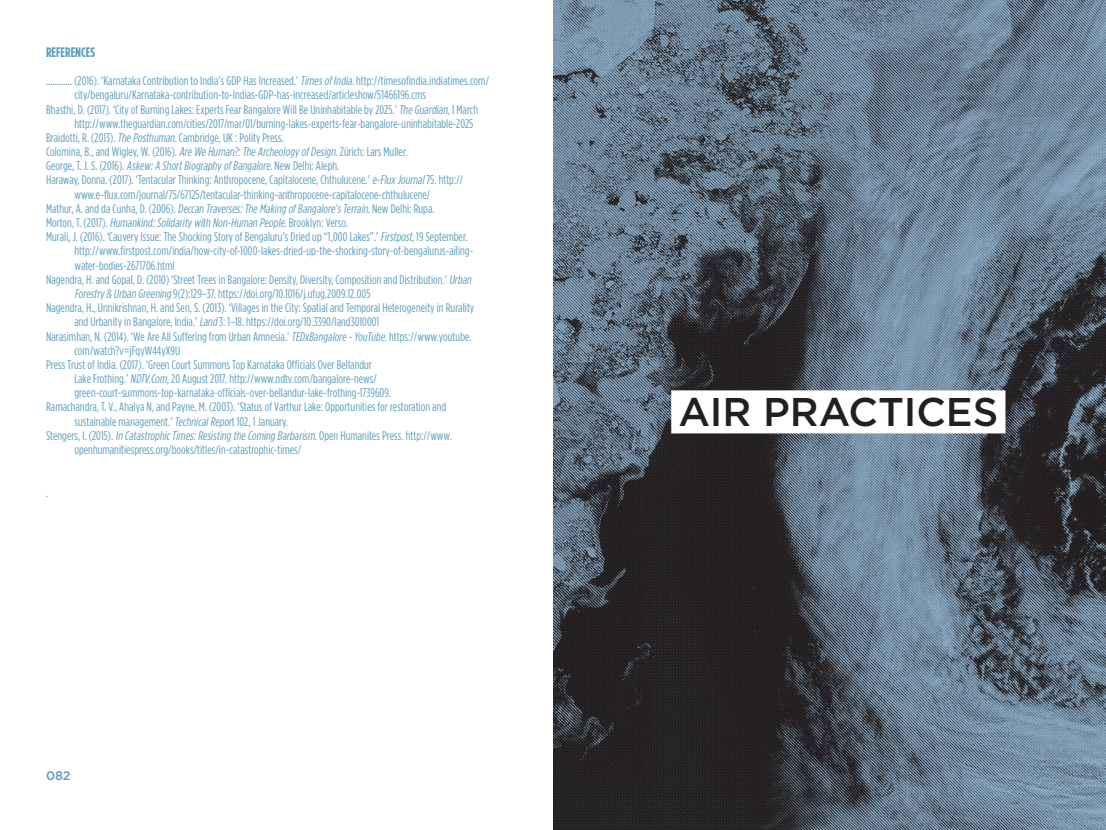
<style>
.page{position:relative;width:1106px;height:830px;background:#fff}
.page>*{position:absolute;margin:0;border:0;box-sizing:border-box;transform-origin:0 0}
.t1{font:500 40px "Gotham";color:#231f20}
.t2{font:700 condensed 13.75px "Gotham";letter-spacing:.005em;color:#5a9dbf}
.t3{font:condensed 12.5px "Gotham";letter-spacing:.005em;color:#5a9dbf}
.t4{font:italic condensed 12.5px "Gotham";color:#5a9dbf}
.t5{font:500 12.5px "Gotham";color:#5a9dbf}
.s1{font-style:italic}
.s2{font-style:normal}
</style>
<div class="page">
<img style="left:553px;top:0;width:553px;height:829px">
<div style="left:671px;top:390px;width:334px;height:43px;background:#fff"></div>
<p class="t2" style="left:46px;top:44px;width:50px">REFERENCES</p>
<p class="t3" style="left:46px;top:74px;width:444px">............ (2016). ‘Karnataka Contribution to India’s GDP Has Increased.’ <span class="s1">TimesofIndia</span>. http://timesofindia.indiatimes.com/</p>
<p class="t3" style="left:74px;top:88px;width:353px">city/bengaluru/Karnataka-contribution-to-Indias-GDP-has-increased/articleshow/51466196.cms</p>
<p class="t3" style="left:46px;top:102px;width:433px">Bhasthi, D. (2017). ‘City of Burning Lakes: Experts Fear Bangalore Will Be Uninhabitable by 2025.’ <span class="s1">The Guardian</span>, 1 March</p>
<p class="t3" style="left:74px;top:116px;width:400px">http://www.theguardian.com/cities/2017/mar/01/burning-lakes-experts-fear-bangalore-uninhabitable-2025</p>
<p class="t3" style="left:46px;top:131px;width:239px">Braidotti, R. (2013). <span class="s1">The Posthuman</span>. Cambridge, UK : Polity Press.</p>
<p class="t3" style="left:46px;top:145px;width:363px">Colomina, B., and Wigley, W. (2016). <span class="s1">Are We Human?:The Archeology ofDesign</span>. Zürich: Lars Muller.</p>
<p class="t3" style="left:46px;top:159px;width:295px">George, T. J. S. (2016). <span class="s1">Askew:A ShortBiography ofBangalore</span>. New Delhi: Aleph.</p>
<p class="t3" style="left:46px;top:173px;width:419px">Haraway, Donna. (2017). ‘Tentacular Thinking: Anthropocene, Capitalocene, Chthulucene.’ <span class="s1">e-Flux Journal</span>75. http://</p>
<p class="t3" style="left:74px;top:187px;width:357px">www.e-flux.com/journal/75/67125/tentacular-thinking-anthropocene-capitalocene-chthulucene/</p>
<p class="t4" style="left:46px;top:202px;width:390px"><span class="s2">M a t h u r, A . a n d d a C u n h a , D . ( 2 0 0 6 ) .</span> Deccan Traverses:The Making ofBangalore’sTerrain<span class="s2">. N e w D e l h i : R u p a .</span></p>
<p class="t4" style="left:46px;top:216px;width:303px"><span class="s2">M o r t o n , T. ( 2 0 1 7 ) .</span> Humankind:Solidarity with Non-Human People<span class="s2">. B r o o k l y n : V e r s o .</span></p>
<p class="t3" style="left:46px;top:230px;width:423px">Murali, J. (2016). ‘Cauvery Issue: The Shocking Story of Bengaluru’s Dried up “1,000 Lakes”.’ <span class="s1">Firstpost</span>, 19 September.</p>
<p class="t3" style="left:74px;top:244px;width:400px">http://www.firstpost.com/india/how-city-of-1000-lakes-dried-up-the-shocking-story-of-bengalurus-ailing-</p>
<p class="t3" style="left:74px;top:258px;width:102px">water-bodies-2671706.html</p>
<p class="t3" style="left:46px;top:272px;width:429px">Nagendra, H. and Gopal, D. (2010) ‘Street Trees in Bangalore: Density, Diversity, Composition and Distribution.’ <span class="s1">Urban</span></p>
<p class="t3" style="left:74px;top:287px;width:297px"><span class="s1">Forestry &amp; Urban Greening</span> 9(2):129–37. https://doi.org/10.1016/j.ufug.2009.12.005</p>
<p class="t3" style="left:46px;top:301px;width:429px">Nagendra, H., Unnikrishnan, H. and Sen, S. (2013). ‘Villages in the City: Spatial and Temporal Heterogeneity in Rurality</p>
<p class="t3" style="left:74px;top:315px;width:306px">and Urbanity in Bangalore, India.’ <span class="s1">Land</span> 3: 1–18. https://doi.org/10.3390/land3010001</p>
<p class="t3" style="left:46px;top:329px;width:427px">Narasimhan, N. (2014). ‘We Are All Suffering from Urban Amnesia.’ <span class="s1">TEDxBangalore -YouTube</span>. https://www.youtube.</p>
<p class="t3" style="left:74px;top:343px;width:107px">com/watch?v=jFqyW44yX9U</p>
<p class="t3" style="left:46px;top:357px;width:327px">Press Trust of India. (2017). ‘Green Court Summons Top Karnataka Officials Over Bellandur</p>
<p class="t3" style="left:74px;top:372px;width:304px">Lake Frothing.’ <span class="s1">NDTV.Com</span>, 20 August 2017. http://www.ndtv.com/bangalore-news/</p>
<p class="t3" style="left:74px;top:386px;width:318px">green-court-summons-top-karnataka-officials-over-bellandur-lake-frothing-1739609.</p>
<p class="t3" style="left:46px;top:400px;width:401px">Ramachandra, T. V., Ahalya N, and Payne, M. (2003). ‘Status of Varthur Lake: Opportunities for restoration and</p>
<p class="t3" style="left:74px;top:414px;width:215px">sustainable management.’ <span class="s1">TechnicalRepor</span>t 102, 1 January.</p>
<p class="t3" style="left:46px;top:428px;width:407px">Stengers, I. (2015). <span class="s1">In CatastrophicTimes:Resisting the Coming Barbarism</span>. Open Humanites Press. http://www.</p>
<p class="t3" style="left:74px;top:442px;width:228px">openhumanitiespress.org/books/titles/in-catastrophic-times/</p>
<p class="t3" style="left:46px;top:485px;width:4px">.</p>
<p class="t5" style="left:46px;top:768px;width:26px">082</p>
<h1 class="t1" style="left:678px;top:388px;width:321px">AIR PRACTICES</h1>
</div>
